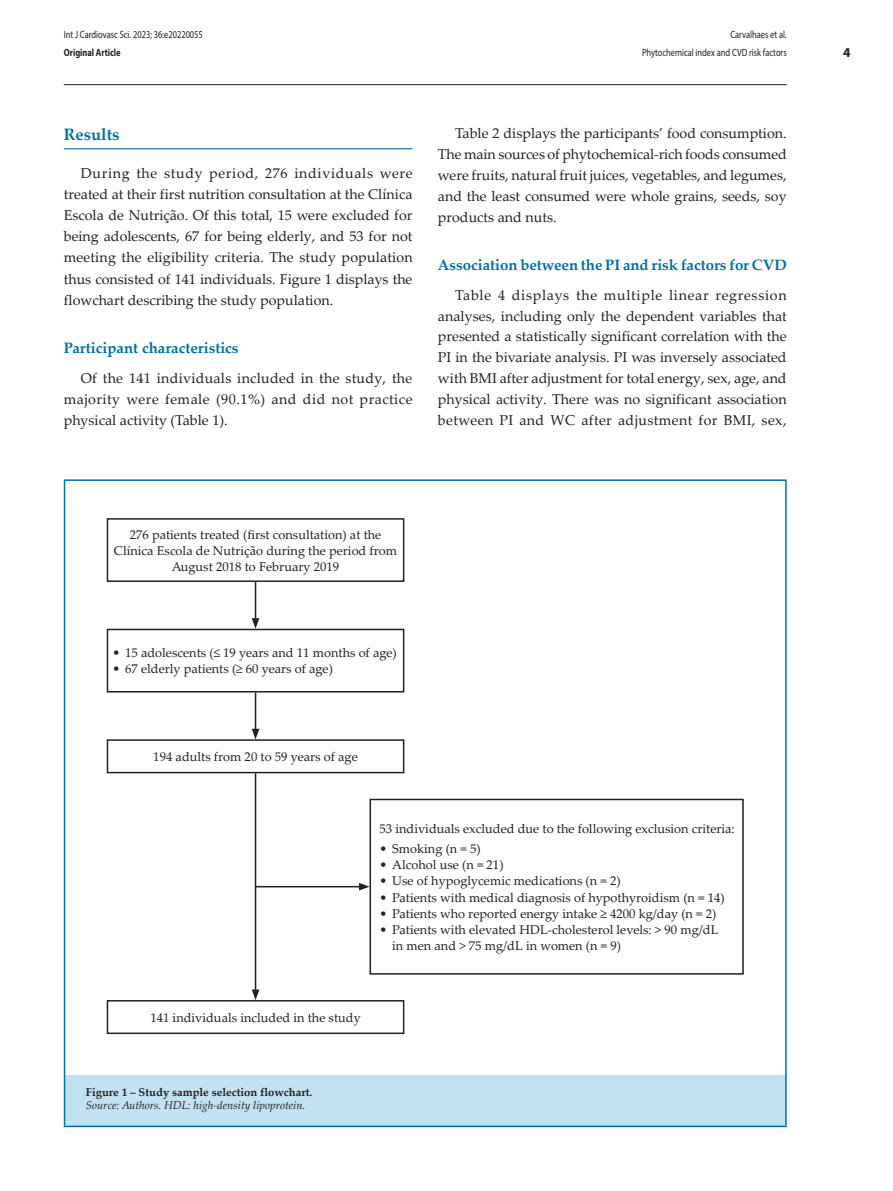
<style>
.page{position:relative;width:893px;height:1191px;background:#fff}
.page>*{position:absolute;margin:0;border:0;box-sizing:border-box;transform-origin:0 0}
._1_-_Titulo-materia{font:700 16.5px "Palatino Linotype";color:#00719a}
._2_-_Sub-titulo{font:700 15px "Palatino Linotype";color:#00719a}
._4_-_Texto-Basico{font:14.25px/21px "Palatino Linotype";color:#231f20;text-align:justify}
.t1{font:700 13.5px "Myriad Pro";color:#231f20}
.t2{font:12.75px/16.2px "Palatino Linotype";color:#231f20;text-align:center}
._4_-_Legenda{font:italic 11.25px "Palatino Linotype";color:#231f20}
._7_-_Legenda-figura{font:700 11.25px "Palatino Linotype";color:#231f20}
.t3{font:10.5px "Myriad Pro";color:#231f20;scale:.8 1}
.t4{font:700 10.5px "Myriad Pro";color:#231f20;scale:.8 1}
</style>
<div class="page">
<hr style="left:64px;top:148px;width:348px;height:1px;background:#00719a">
<div style="left:65px;top:1075px;width:721px;height:51px;background:#c0e2f2"></div>
<hr style="left:64px;top:1075px;width:1px;height:50px;background:#00719a">
<hr style="left:785px;top:1075px;width:2px;height:50px;background:#00719a">
<hr style="left:64px;top:1125px;width:723px;height:2px;background:#00719a">
<hr style="left:64px;top:479px;width:723px;height:2px;background:#00719a">
<hr style="left:64px;top:481px;width:1px;height:594px;background:#00719a">
<hr style="left:785px;top:481px;width:2px;height:594px;background:#00719a">
<div style="left:107px;top:518px;width:297px;height:64px;border:2px solid #231f20"></div>
<hr style="left:255px;top:582px;width:1px;height:38px;background:#231f20">
<svg style="left:252px;top:618px;width:7px;height:10px"></svg>
<div style="left:107px;top:628px;width:297px;height:64px;border:2px solid #231f20"></div>
<hr style="left:255px;top:692px;width:1px;height:39px;background:#231f20">
<svg style="left:252px;top:729px;width:7px;height:10px"></svg>
<div style="left:107px;top:739px;width:297px;height:34px;border:2px solid #231f20"></div>
<div style="left:107px;top:1000px;width:297px;height:34px;border:2px solid #231f20"></div>
<hr style="left:255px;top:773px;width:1px;height:218px;background:#231f20">
<svg style="left:252px;top:989px;width:7px;height:11px"></svg>
<div style="left:370px;top:798px;width:374px;height:176px;border:2px solid #231f20"></div>
<hr style="left:256px;top:886px;width:105px;height:1px;background:#231f20">
<svg style="left:359px;top:883px;width:11px;height:7px"></svg>
<hr style="left:64px;top:84px;width:723px;height:1px;background:#231f20">
<p class="t3" style="left:64px;top:28px;width:175px">Int J Cardiovasc Sci. 2023; 36:e20220055</p>
<p class="t3" style="left:730px;top:28px;width:72px">Carvalhaes et al.</p>
<p class="t4" style="left:64px;top:45px;width:73px">Original Article</p>
<p class="t3" style="left:642px;top:46px;width:182px">Phytochemical index and CVD risk factors</p>
<p class="_1_-_Titulo-materia" style="left:64px;top:122px;width:57px">Results</p>
<p class="_4_-_Texto-Basico" style="left:64px;top:162px;width:350px;text-indent:17px">During the study period, 276 individuals were treated at their first nutrition consultation at the Clínica Escola de Nutrição. Of this total, 15 were excluded for being adolescents, 67 for being elderly, and 53 for not meeting the eligibility criteria. The study population thus consisted of 141 individuals. Figure 1 displays the flowchart describing the study population.</p>
<p class="_2_-_Sub-titulo" style="left:64px;top:337px;width:176px">Participant characteristics</p>
<p class="_4_-_Texto-Basico" style="left:64px;top:367px;width:350px;text-indent:17px">Of the 141 individuals included in the study, the majority were female (90.1%) and did not practice physical activity (Table 1).</p>
<p class="_4_-_Texto-Basico" style="left:438px;top:122px;width:350px;text-indent:17px">Table 2 displays the participants’ food consumption.<br>The main sources of phytochemical-rich foods consumed were fruits, natural fruit juices, vegetables, and legumes, and the least consumed were whole grains, seeds, soy products and nuts.</p>
<p class="_2_-_Sub-titulo" style="left:438px;top:254px;width:350px">Association between the PI and risk factors for CVD</p>
<p class="_4_-_Texto-Basico" style="left:438px;top:284px;width:350px;text-indent:17px">Table 4 displays the multiple linear regression analyses, including only the dependent variables that presented a statistically significant correlation with the PI in the bivariate analysis. PI was inversely associated with BMI after adjustment for total energy, sex, age, and physical activity. There was no significant association between PI and WC after adjustment for BMI, sex,</p>
<p class="t2" style="left:114px;top:525px;width:285px">276 patients treated (first consultation) at the<br>Clínica Escola de Nutrição during the period from<br>August 2018 to February 2019</p>
<p class="t2" style="left:112px;top:644px;width:286px">• 15 adolescents (≤ 19 years and 11 months of age)</p>
<p class="t2" style="left:112px;top:660px;width:222px">• 67 elderly patients (≥ 60 years of age)</p>
<p class="t2" style="left:153px;top:748px;width:206px">194 adults from 20 to 59 years of age</p>
<p class="t2" style="left:380px;top:819px;width:357px">53 individuals excluded due to the following exclusion criteria:</p>
<p class="t2" style="left:380px;top:840px;width:103px">• Smoking (n = 5)</p>
<p class="t2" style="left:380px;top:856px;width:126px">• Alcohol use (n = 21)</p>
<p class="t2" style="left:380px;top:872px;width:243px">• Use of hypoglycemic medications (n = 2)</p>
<p class="t2" style="left:380px;top:888px;width:347px">• Patients with medical diagnosis of hypothyroidism (n = 14)</p>
<p class="t2" style="left:380px;top:905px;width:338px">• Patients who reported energy intake ≥ 4200 kg/day (n = 2)</p>
<p class="t2" style="left:392px;top:921px;width:328px;text-align:left;text-indent:-13px">• Patients with elevated HDL-cholesterol levels: &gt; 90 mg/dL in men and &gt; 75 mg/dL in women (n = 9)</p>
<p class="t2" style="left:150px;top:1008px;width:212px">141 individuals included in the study</p>
<p class="_7_-_Legenda-figura" style="left:86px;top:1084px;width:228px">Figure 1 – Study sample selection flowchart.</p>
<p class="_4_-_Legenda" style="left:86px;top:1097px;width:221px">Source: Authors. HDL: high-density lipoprotein.</p>
<p class="t1" style="left:843px;top:44px;width:9px">4</p>
</div>
